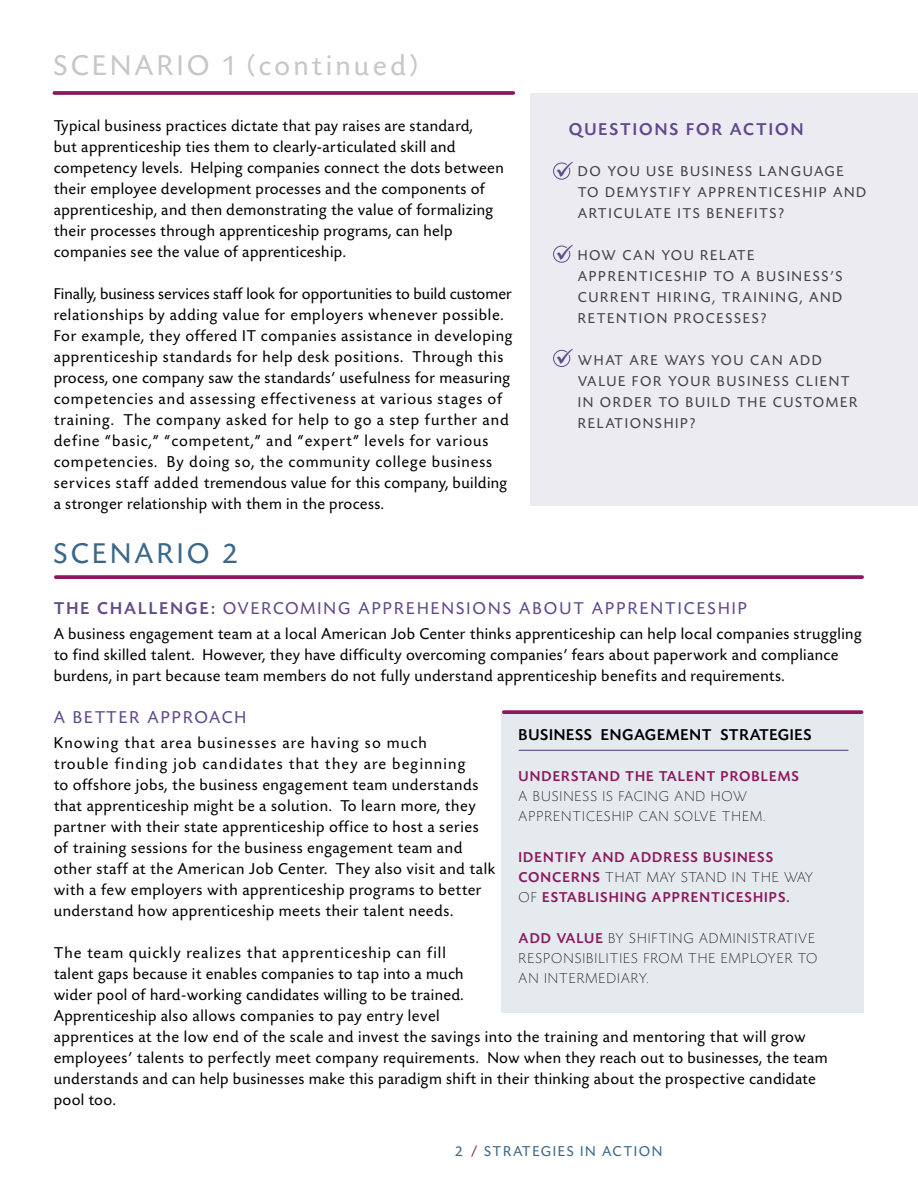
<style>
.page{position:relative;width:918px;height:1188px;background:#fff}
.page>*{position:absolute;margin:0;border:0;box-sizing:border-box;transform-origin:0 0}
.t1{font:30px "Today SHOP";letter-spacing:.15em;color:#c7c7c8}
.t2{font:30px "Today SHOP";letter-spacing:.15em;color:#3b678a}
.t3{font:18px "Today SHOP";letter-spacing:.15em;color:#5f4a8b}
.t4{font:500 18px "Today SHOP";letter-spacing:.15em;color:#5f4a8b}
.t5{font:16.5px/21px "Today SHOP";letter-spacing:.06em;color:#000}
.t6{font:16.5px/21px "Today SHOP";letter-spacing:.08em;color:#000}
.t7{font:16.5px/21px "Today SHOP";letter-spacing:.11em;color:#000}
.t8{font:16.5px "Today SHOP";letter-spacing:.1em;color:#000}
.t9{font:500 16.5px "Today SHOP";letter-spacing:.08em;color:#000}
.t10{font:15px/21px "Today SHOP";letter-spacing:.15em;color:#424344}
.t11{font:200 15px "Today SHOP";letter-spacing:.11em;color:#000}
.t12{font:500 15px "Today SHOP";letter-spacing:.11em;color:#8c195e}
.t13{font:15px "Today SHOP";letter-spacing:.15em;color:#3b678a}
.s1{color:#5f4a8b}
.s2{font-weight:500}
.s3{font-weight:500;color:#8c195e}
.s4{font-weight:200;color:#000}
.s5{color:#8c195e}
</style>
<div class="page">
<div style="left:530px;top:93px;width:388px;height:412px;background:#edebf2"></div>
<div style="left:502px;top:714px;width:362px;height:299px;background:#e4eaee"></div>
<svg style="left:54px;top:91px;width:459px;height:4px"></svg>
<svg style="left:56px;top:575px;width:806px;height:4px;fill:#8c195e"></svg>
<svg style="left:504px;top:710px;width:358px;height:4px"></svg>
<hr style="left:519px;top:750px;width:329px;height:1px;background:#5f4a8b">
<svg style="left:553px;top:162px;width:18px;height:18px"></svg>
<svg style="left:553px;top:245px;width:18px;height:18px"></svg>
<svg style="left:553px;top:350px;width:18px;height:17px"></svg>
<h1 class="t1" style="left:54px;top:50px;width:365px">SCENARIO 1 (continued)</h1>
<p class="t5" style="left:54px;top:116px;width:451px">Typical business practices dictate that pay raises are standard,<br>but apprenticeship ties them to clearly-articulated skill and competency levels. Helping companies connect the dots between their employee development processes and the components of apprenticeship, and then demonstrating the value of formalizing their processes through apprenticeship programs, can help companies see the value of apprenticeship.</p>
<p class="t6" style="left:54px;top:284px;width:460px">Finally, business services staff look for opportunities to build customer relationships by adding value for employers whenever possible.<br>For example, they offered IT companies assistance in developing apprenticeship standards for help desk positions. Through this process, one company saw the standards’ usefulness for measuring competencies and assessing effectiveness at various stages of training. The company asked for help to go a step further and define “basic,” “competent,” and “expert” levels for various competencies. By doing so, the community college business services staff added tremendous value for this company, building a stronger relationship with them in the process.</p>
<h2 class="t2" style="left:54px;top:538px;width:184px">SCENARIO 2</h2>
<h3 class="t4" style="left:569px;top:120px;width:235px">QUESTIONS FOR ACTION</h3>
<p class="t10" style="left:578px;top:162px;width:289px;text-indent:-23px"><span class="s1">✓</span> DO YOU USE BUSINESS LANGUAGE<br>TO DEMYSTIFY APPRENTICESHIP AND<br>ARTICULATE ITS BENEFITS?</p>
<p class="t10" style="left:578px;top:246px;width:266px;text-indent:-23px"><span class="s1">✓</span> HOW CAN YOU RELATE<br>APPRENTICESHIP TO A BUSINESS’S<br>CURRENT HIRING, TRAINING, AND<br>RETENTION PROCESSES?</p>
<p class="t10" style="left:578px;top:351px;width:281px;text-indent:-23px"><span class="s1">✓</span> WHAT ARE WAYS YOU CAN ADD<br>VALUE FOR YOUR BUSINESS CLIENT<br>IN ORDER TO BUILD THE CUSTOMER<br>RELATIONSHIP?</p>
<h3 class="t3" style="left:54px;top:599px;width:694px"><span class="s2">THE CHALLENGE:</span> OVERCOMING APPREHENSIONS ABOUT APPRENTICESHIP</h3>
<p class="t5" style="left:54px;top:624px;width:809px">A business engagement team at a local American Job Center thinks apprenticeship can help local companies struggling to find skilled talent. However, they have difficulty overcoming companies’ fears about paperwork and compliance burdens, in part because team members do not fully understand apprenticeship benefits and requirements.</p>
<h3 class="t3" style="left:54px;top:708px;width:194px">A BETTER APPROACH</h3>
<p class="t9" style="left:519px;top:726px;width:294px">BUSINESS ENGAGEMENT STRATEGIES</p>
<p class="t7" style="left:54px;top:733px;width:413px">Knowing that area businesses are having so much trouble finding job candidates that they are beginning</p>
<p class="t12" style="left:519px;top:768px;width:281px">UNDERSTAND THE TALENT PROBLEMS</p>
<p class="t5" style="left:54px;top:775px;width:426px">to offshore jobs, the business engagement team understands</p>
<p class="t11" style="left:519px;top:788px;width:229px">A BUSINESS IS FACING AND HOW</p>
<p class="t5" style="left:54px;top:796px;width:423px">that apprenticeship might be a solution. To learn more, they</p>
<p class="t11" style="left:519px;top:809px;width:248px">APPRENTICESHIP CAN SOLVE THEM.</p>
<p class="t5" style="left:54px;top:817px;width:426px">partner with their state apprenticeship office to host a series of training sessions for the business engagement team and</p>
<p class="t12" style="left:519px;top:849px;width:256px">IDENTIFY AND ADDRESS BUSINESS</p>
<p class="t5" style="left:54px;top:859px;width:443px">other staff at the American Job Center. They also visit and talk</p>
<p class="t11" style="left:519px;top:869px;width:296px"><span class="s3">CONCERNS</span> THAT MAY STAND IN THE WAY</p>
<p class="t5" style="left:54px;top:880px;width:429px">with a few employers with apprenticeship programs to better</p>
<p class="t12" style="left:519px;top:890px;width:272px"><span class="s4">OF</span> ESTABLISHING APPRENTICESHIPS.</p>
<p class="t5" style="left:54px;top:901px;width:400px">understand how apprenticeship meets their talent needs.</p>
<p class="t11" style="left:519px;top:930px;width:297px"><span class="s3">ADD VALUE</span> BY SHIFTING ADMINISTRATIVE</p>
<p class="t8" style="left:54px;top:944px;width:393px">The team quickly realizes that apprenticeship can fill</p>
<p class="t11" style="left:519px;top:950px;width:300px">RESPONSIBILITIES FROM THE EMPLOYER TO</p>
<p class="t5" style="left:54px;top:964px;width:411px">talent gaps because it enables companies to tap into a much</p>
<p class="t11" style="left:519px;top:971px;width:131px">AN INTERMEDIARY.</p>
<p class="t5" style="left:54px;top:985px;width:775px">wider pool of hard-working candidates willing to be trained.<br>Apprenticeship also allows companies to pay entry level<br>apprentices at the low end of the scale and invest the savings into the training and mentoring that will grow employees’ talents to perfectly meet company requirements. Now when they reach out to businesses, the team understands and can help businesses make this paradigm shift in their thinking about the prospective candidate pool too.</p>
<p class="t13" style="left:456px;top:1144px;width:208px">2 <span class="s5">/</span> STRATEGIES IN ACTION</p>
</div>
